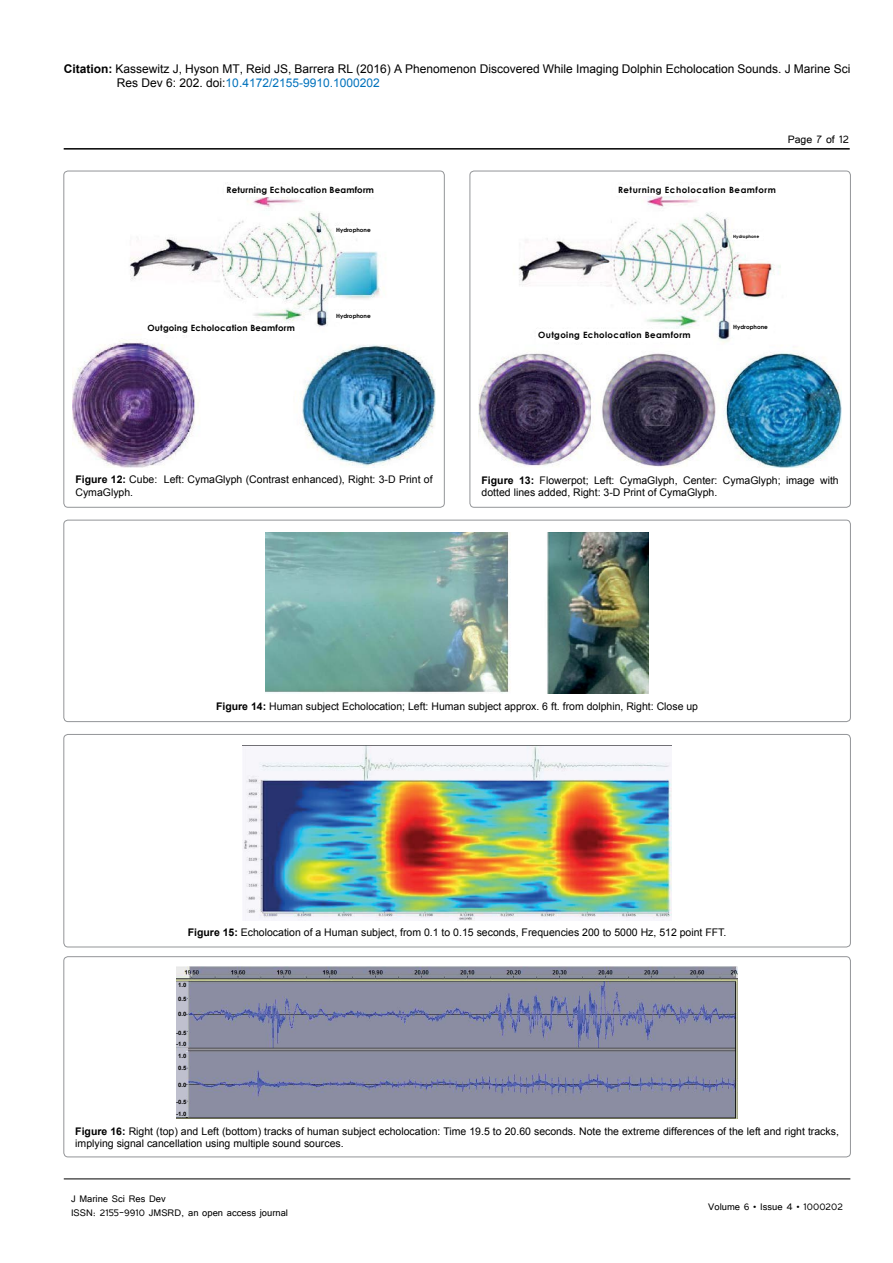
<style>
.page{position:relative;width:893px;height:1263px;background:#fff}
.page>*{position:absolute;margin:0;border:0;box-sizing:border-box;transform-origin:0 0}
.t1{font:13.5px "Tunga";color:#000}
.t2{font:12px/14.4px "Arial";color:#000}
.t3{font:12px/14.4px "Tunga";color:#000}
.t4{font:10.5px/12.6px "Arial";color:#000}
.t5{font:700 8.7px "Century Gothic";letter-spacing:.03em;color:#000}
.t6{font:700 8.7px "Century Gothic";letter-spacing:.06em;color:#000}
.t7{font:700 6px/11.9px "Arial";color:#000;text-align:center}
.t8{font:700 5.7px "Century Gothic";color:#000}
.t9{font:700 4.35px "Century Gothic";color:#000}
.s1{font-weight:700}
.s2{color:#0072bc}
</style>
<div class="page">
<hr style="left:64px;top:148px;width:786px;height:2px;background:#000">
<hr style="left:64px;top:1179px;width:786px;height:1px;background:#000">
<div style="left:64px;top:171px;width:380px;height:336px;border:1px solid #939598;border-radius:4px"></div>
<img style="left:72px;top:184px;width:364px;height:283px">
<div style="left:334px;top:226px;width:42px;height:10px;background:#fff"></div>
<div style="left:146px;top:323px;width:152px;height:12px;background:#fff"></div>
<div style="left:224px;top:185px;width:152px;height:11px;background:#fff"></div>
<div style="left:334px;top:311px;width:40px;height:11px;background:#fff"></div>
<div style="left:470px;top:171px;width:380px;height:336px;border:1px solid #939598;border-radius:4px"></div>
<img style="left:478px;top:184px;width:364px;height:283px">
<div style="left:616px;top:185px;width:161px;height:11px;background:#fff"></div>
<div style="left:732px;top:234px;width:30px;height:6px;background:#fff"></div>
<div style="left:731px;top:322px;width:42px;height:12px;background:#fff"></div>
<div style="left:537px;top:329px;width:163px;height:13px;background:#fff"></div>
<div style="left:64px;top:520px;width:786px;height:202px;border:1px solid #939598;border-radius:4px"></div>
<img style="left:265px;top:532px;width:384px;height:161px">
<div style="left:64px;top:734px;width:786px;height:213px;border:1px solid #939598;border-radius:4px"></div>
<img style="left:243px;top:745px;width:428px;height:175px">
<div style="left:64px;top:957px;width:786px;height:200px;border:1px solid #939598;border-radius:4px"></div>
<img style="left:176px;top:966px;width:562px;height:152px">
<div style="left:176px;top:1051px;width:10px;height:65px;background:#bfc0ce"></div>
<div style="left:176px;top:982px;width:10px;height:64px;background:#bfc0ce"></div>
<p class="t2" style="left:117px;top:61px;width:735px;text-indent:-53px"><span class="s1">Citation:</span> Kassewitz J, Hyson MT, Reid JS, Barrera RL (2016) A Phenomenon Discovered While Imaging Dolphin Echolocation Sounds. J Marine Sci<br>Res Dev 6: 202. doi:<span class="s2">10.4172/2155-9910.1000202</span></p>
<p class="t5" style="left:227px;top:183px;width:149px">Returning Echolocation Beamform</p>
<p class="t8" style="left:336px;top:226px;width:36px">Hydrophone</p>
<p class="t5" style="left:147px;top:321px;width:149px">Outgoing Echolocation Beamform</p>
<p class="t8" style="left:336px;top:311px;width:36px">Hydrophone</p>
<p class="t1" style="left:788px;top:131px;width:63px">Page 7 of 12</p>
<p class="t6" style="left:618px;top:184px;width:159px">Returning Echolocation Beamform</p>
<p class="t9" style="left:733px;top:233px;width:28px">Hydrophone</p>
<p class="t5" style="left:538px;top:328px;width:154px">Outgoing Echolocation Beamform</p>
<p class="t8" style="left:733px;top:323px;width:36px">Hydrophone</p>
<p class="t4" style="left:75px;top:473px;width:359px"><span class="s1">Figure 12:</span> Cube: Left: CymaGlyph (Contrast enhanced), Right: 3-D Print of<br>CymaGlyph.</p>
<p class="t4" style="left:482px;top:474px;width:359px"><span class="s1">Figure 13:</span> Flowerpot; Left: CymaGlyph, Center: CymaGlyph; image with dotted lines added, Right: 3-D Print of CymaGlyph.</p>
<p class="t4" style="left:216px;top:700px;width:484px"><span class="s1">Figure 14:</span> Human subject Echolocation; Left: Human subject approx. 6 ft. from dolphin, Right: Close up</p>
<p class="t4" style="left:188px;top:926px;width:540px"><span class="s1">Figure 15:</span> Echolocation of a Human subject, from 0.1 to 0.15 seconds, Frequencies 200 to 5000 Hz, 512 point FFT.</p>
<p class="t7" style="left:178px;top:979px;width:10px">1.0</p>
<p class="t7" style="left:178px;top:993px;width:10px">0.5</p>
<p class="t7" style="left:178px;top:1008px;width:10px">0.0</p>
<p class="t7" style="left:176px;top:1027px;width:12px">-0.5 -1.0<br>1.0<br>0.5</p>
<p class="t7" style="left:178px;top:1079px;width:10px">0.0</p>
<p class="t7" style="left:176px;top:1096px;width:12px;text-align:left">-0.5 -1.0</p>
<p class="t4" style="left:75px;top:1125px;width:765px"><span class="s1">Figure 16:</span> Right (top) and Left (bottom) tracks of human subject echolocation: Time 19.5 to 20.60 seconds. Note the extreme differences of the left and right tracks, implying signal cancellation using multiple sound sources.</p>
<p class="t3" style="left:71px;top:1190px;width:218px">J Marine Sci Res Dev<br>ISSN: 2155-9910 JMSRD, an open access journal</p>
<p class="t3" style="left:708px;top:1199px;width:136px">Volume 6 • Issue 4 • 1000202</p>
</div>
